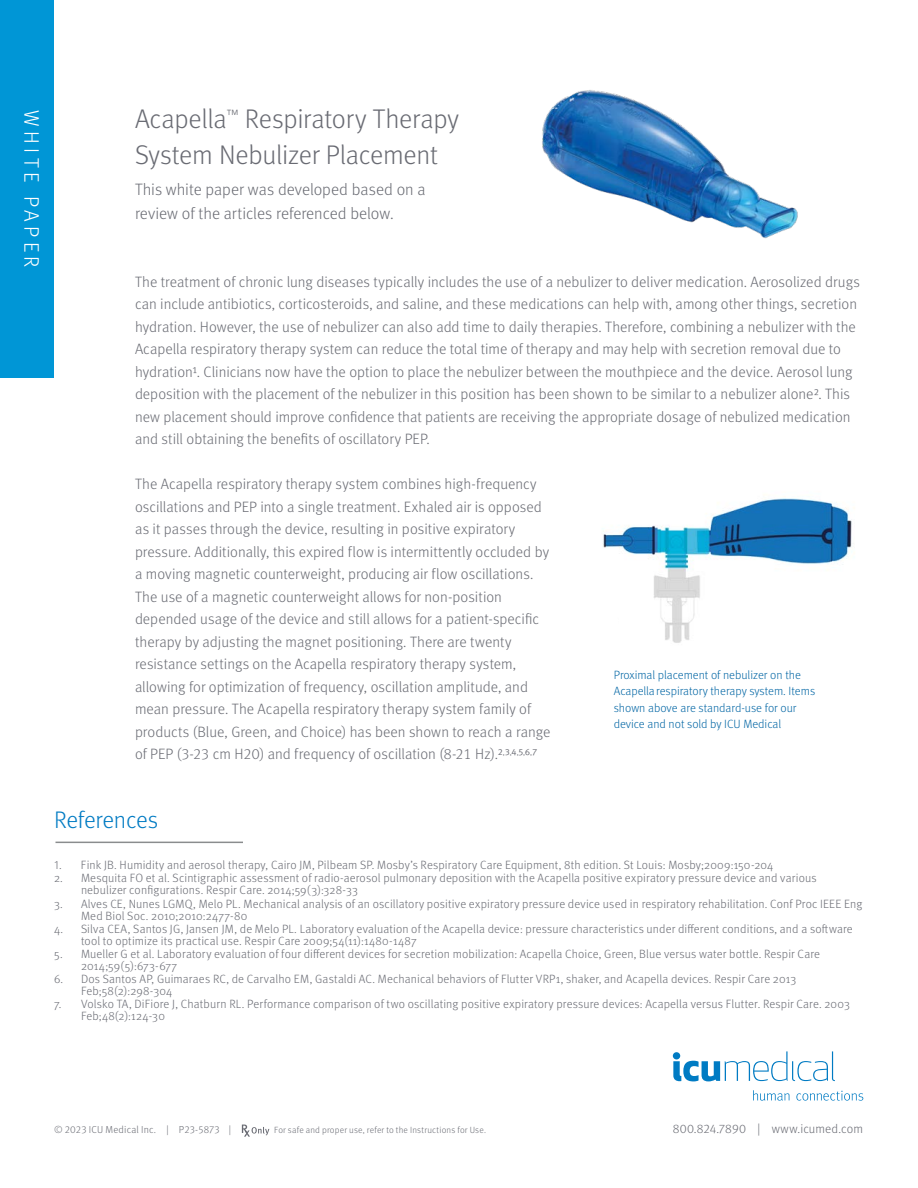
<style>
.page{position:relative;width:918px;height:1188px;background:#fff}
.page>*{position:absolute;margin:0;border:0;box-sizing:border-box;transform-origin:0 0}
.headline_01{font:300 27px/36px "Meta OT";letter-spacing:-.01em;color:#696b73}
.wp_h1{font:300 24px "Meta OT";letter-spacing:-.01em;color:#007bc3}
.blue_tab_title_01{font:300 21px "Meta OT";letter-spacing:.21em;color:#fff}
.report_line_01{font:300 16.5px/24px "Meta OT";color:#696b73}
.text{font:300 15px/22.5px "Meta OT";color:#696b73}
.t1{font:300 12.45px "Meta OT";letter-spacing:.01em;color:#696b73}
.body_01{font:300 12px/12px "Meta OT";letter-spacing:.01em;color:#696b73}
.body_01-2{font:300 12px/16.5px "Meta OT";color:#0065a4}
.t2{font:300 10.2px "Meta OT";letter-spacing:.02em;color:#696b73}
.t3{font:300 9px "Meta OT";letter-spacing:.02em;color:#696b73}
</style>
<div class="page">
<div style="left:0;top:0;width:54px;height:378px;background:#0096d6"></div>
<img style="left:603px;top:498px;width:249px;height:145px">
<hr style="left:56px;top:842px;width:187px;height:1px;background:#8a8c8e">
<svg style="left:673px;top:1051px;width:162px;height:30px"></svg>
<div style="left:673px;top:1052px;width:7px;height:7px;background:#007bc3;border-radius:50%"></div>
<svg style="left:753px;top:1090px;width:36px;height:11px"></svg>
<svg style="left:796px;top:1091px;width:67px;height:10px"></svg>
<img style="left:542px;top:90px;width:256px;height:149px">
<svg style="left:242px;top:1125px;width:27px;height:12px"></svg>
<p class="blue_tab_title_01" style="left:44px;top:110px;width:159px;rotate:90deg">WHITE PAPER</p>
<p class="headline_01" style="left:135px;top:102px;width:326px">Acapella<sup>™</sup> Respiratory Therapy<br>System Nebulizer Placement</p>
<p class="report_line_01" style="left:135px;top:178px;width:292px">This white paper was developed based on a review of the articles referenced below.</p>
<p class="text" style="left:135px;top:270px;width:726px">The treatment of chronic lung diseases typically includes the use of a nebulizer to deliver medication. Aerosolized drugs can include antibiotics, corticosteroids, and saline, and these medications can help with, among other things, secretion hydration. However, the use of nebulizer can also add time to daily therapies. Therefore, combining a nebulizer with the Acapella respiratory therapy system can reduce the total time of therapy and may help with secretion removal due to hydration1. Clinicians now have the option to place the nebulizer between the mouthpiece and the device. Aerosol lung deposition with the placement of the nebulizer in this position has been shown to be similar to a nebulizer alone2. This new placement should improve confidence that patients are receiving the appropriate dosage of nebulized medication and still obtaining the benefits of oscillatory PEP.</p>
<p class="text" style="left:135px;top:473px;width:417px">The Acapella respiratory therapy system combines high-frequency oscillations and PEP into a single treatment. Exhaled air is opposed as it passes through the device, resulting in positive expiratory pressure. Additionally, this expired flow is intermittently occluded by a moving magnetic counterweight, producing air flow oscillations.<br>The use of a magnetic counterweight allows for non-position depended usage of the device and still allows for a patient-specific therapy by adjusting the magnet positioning. There are twenty resistance settings on the Acapella respiratory therapy system, allowing for optimization of frequency, oscillation amplitude, and mean pressure. The Acapella respiratory therapy system family of products (Blue, Green, and Choice) has been shown to reach a range of PEP (3-23 cm H20) and frequency of oscillation (8-21 Hz).2<sup>,</sup>3<sup>,</sup>4<sup>,</sup>5<sup>,</sup>6<sup>,</sup>7</p>
<p class="body_01-2" style="left:614px;top:667px;width:203px">Proximal placement of nebulizer on the Acapellarespiratory therapy system. Items shown above are standard-use for our device and not sold by ICU Medical</p>
<p class="wp_h1" style="left:54px;top:806px;width:106px">References</p>
<p class="body_01" style="left:54px;top:859px;width:721px">1. Fink JB. Humidity and aerosol therapy, Cairo JM, Pilbeam SP. Mosby’s Respiratory Care Equipment, 8th edition. St Louis: Mosby;2009:150-204</p>
<p class="body_01" style="left:81px;top:873px;width:737px;text-indent:-27px">2. Mesquita FO et al. Scintigraphic assessment of radio-aerosol pulmonary deposition with the Acapella positive expiratory pressure device and various nebulizer configurations. Respir Care. 2014;59(3):328-33</p>
<p class="body_01" style="left:81px;top:898px;width:783px;text-indent:-27px">3. Alves CE, Nunes LGMQ, Melo PL. Mechanical analysis of an oscillatory positive expiratory pressure device used in respiratory rehabilitation. Conf Proc IEEE Eng<br>Med Biol Soc. 2010;2010:2477-80</p>
<p class="body_01" style="left:81px;top:923px;width:773px;text-indent:-27px">4. Silva CEA, Santos JG, Jansen JM, de Melo PL. Laboratory evaluation of the Acapella device: pressure characteristics under different conditions, and a software tool to optimize its practical use. Respir Care 2009;54(11):1480-1487</p>
<p class="body_01" style="left:81px;top:948px;width:740px;text-indent:-27px">5. Mueller G et al. Laboratory evaluation of four different devices for secretion mobilization: Acapella Choice, Green, Blue versus water bottle. Respir Care<br>2014;59(5):673-677</p>
<p class="body_01" style="left:81px;top:973px;width:717px;text-indent:-27px">6. Dos Santos AP, Guimaraes RC, de Carvalho EM, Gastaldi AC. Mechanical behaviors of Flutter VRP1, shaker, and Acapella devices. Respir Care 2013<br>Feb;58(2):298-304</p>
<p class="body_01" style="left:81px;top:998px;width:771px;text-indent:-27px">7. Volsko TA, DiFiore J, Chatburn RL. Performance comparison of two oscillating positive expiratory pressure devices: Acapella versus Flutter. Respir Care. 2003<br>Feb;48(2):124-30</p>
<p class="t2" style="left:54px;top:1123px;width:179px">© 2023 ICU Medical Inc. | P23-5873 |</p>
<p class="t3" style="left:274px;top:1125px;width:213px">For safe and proper use, refer to the Instructions for Use.</p>
<p class="t1" style="left:673px;top:1121px;width:192px">800.824.7890 | www.icumed.com</p>
</div>
